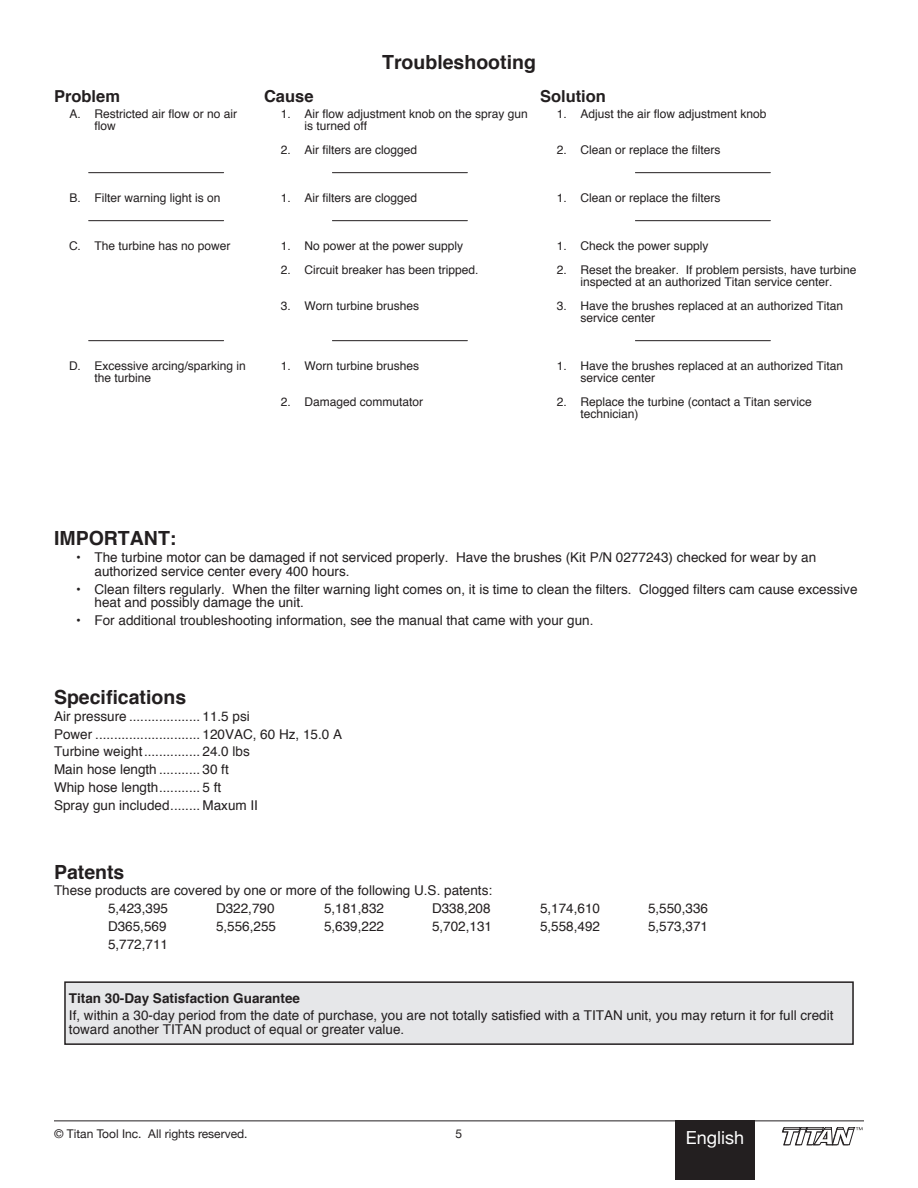
<style>
.page{position:relative;width:918px;height:1188px;background:#fff}
.page>*{position:absolute;margin:0;border:0;box-sizing:border-box;transform-origin:0 0}
.t1{font:700 19.5px "Helvetica";color:#231f20}
.t2{font:18px "Helvetica Neue";color:#fff}
.t3{font:700 16.5px "Helvetica";color:#231f20}
.t4{font:13.5px/13.5px "Helvetica";color:#231f20}
.t5{font:700 13.5px "Helvetica";color:#231f20}
.t6{font:12px/12px "Helvetica";color:#231f20}
.t7{font:12px "Helvetica Neue";color:#231f20}
</style>
<div class="page">
<hr style="left:54px;top:1120px;width:810px;height:1px;background:#231f20">
<div style="left:675px;top:1120px;width:80px;height:60px;background:#231f20"></div>
<svg style="left:782px;top:1127px;width:80px;height:18px"></svg>
<div style="left:65px;top:982px;width:788px;height:62px;background:#e6e7e9"></div>
<div style="left:64px;top:981px;width:790px;height:64px;border:2px solid #231f20"></div>
<hr style="left:89px;top:172px;width:135px;height:1px;background:#231f20">
<hr style="left:89px;top:220px;width:135px;height:1px;background:#231f20">
<hr style="left:89px;top:340px;width:135px;height:1px;background:#231f20">
<hr style="left:332px;top:172px;width:135px;height:1px;background:#231f20">
<hr style="left:332px;top:220px;width:135px;height:1px;background:#231f20">
<hr style="left:332px;top:340px;width:135px;height:1px;background:#231f20">
<hr style="left:635px;top:172px;width:135px;height:1px;background:#231f20">
<hr style="left:635px;top:220px;width:135px;height:1px;background:#231f20">
<hr style="left:635px;top:340px;width:135px;height:1px;background:#231f20">
<p class="t3" style="left:54px;top:83px;width:68px">Problem</p>
<p class="t6" style="left:94px;top:108px;width:144px;text-indent:-25px">A. Restricted air flow or no air flow</p>
<p class="t6" style="left:70px;top:192px;width:152px">B. Filter warning light is on</p>
<p class="t6" style="left:69px;top:240px;width:163px">C. The turbine has no power</p>
<p class="t6" style="left:94px;top:360px;width:153px;text-indent:-26px">D. Excessive arcing/sparking in the turbine</p>
<h1 class="t1" style="left:382px;top:46px;width:155px">Troubleshooting</h1>
<p class="t3" style="left:264px;top:83px;width:51px">Cause</p>
<p class="t6" style="left:304px;top:108px;width:225px;text-indent:-24px">1. Air flow adjustment knob on the spray gun is turned off</p>
<p class="t6" style="left:281px;top:144px;width:138px">2. Air filters are clogged</p>
<p class="t6" style="left:281px;top:192px;width:138px">1. Air filters are clogged</p>
<p class="t6" style="left:281px;top:240px;width:184px">1. No power at the power supply</p>
<p class="t6" style="left:281px;top:264px;width:199px">2. Circuit breaker has been tripped.</p>
<p class="t6" style="left:281px;top:300px;width:140px">3. Worn turbine brushes</p>
<p class="t6" style="left:281px;top:360px;width:140px">1. Worn turbine brushes</p>
<p class="t6" style="left:281px;top:396px;width:144px">2. Damaged commutator</p>
<p class="t3" style="left:540px;top:83px;width:67px">Solution</p>
<p class="t6" style="left:557px;top:108px;width:211px">1. Adjust the air flow adjustment knob</p>
<p class="t6" style="left:557px;top:144px;width:165px">2. Clean or replace the filters</p>
<p class="t6" style="left:557px;top:192px;width:165px">1. Clean or replace the filters</p>
<p class="t6" style="left:557px;top:240px;width:153px">1. Check the power supply</p>
<p class="t6" style="left:557px;top:264px;width:301px;text-align:center">2. Reset the breaker. If problem persists, have turbine inspected at an authorized Titan service center.</p>
<p class="t6" style="left:580px;top:300px;width:264px;text-indent:-24px">3. Have the brushes replaced at an authorized Titan service center</p>
<p class="t6" style="left:580px;top:360px;width:264px;text-indent:-24px">1. Have the brushes replaced at an authorized Titan service center</p>
<p class="t6" style="left:580px;top:396px;width:233px;text-indent:-24px">2. Replace the turbine (contact a Titan service technician)</p>
<h1 class="t1" style="left:54px;top:523px;width:124px">IMPORTANT:</h1>
<p class="t4" style="left:94px;top:551px;width:723px;text-indent:-18px">• The turbine motor can be damaged if not serviced properly. Have the brushes (Kit P/N 0277243) checked for wear by an authorized service center every 400 hours.</p>
<p class="t4" style="left:94px;top:582px;width:765px;text-indent:-18px">• Clean filters regularly. When the filter warning light comes on, it is time to clean the filters. Clogged filters cam cause excessive heat and possibly damage the unit.</p>
<p class="t4" style="left:76px;top:614px;width:519px">• For additional troubleshooting information, see the manual that came with your gun.</p>
<h1 class="t1" style="left:54px;top:681px;width:134px">Specifications</h1>
<p class="t4" style="left:54px;top:710px;width:74px">Air pressure</p>
<p class="t4" style="left:202px;top:710px;width:49px">11.5 psi</p>
<p class="t4" style="left:54px;top:728px;width:40px">Power</p>
<p class="t4" style="left:202px;top:728px;width:141px">120VAC, 60 Hz, 15.0 A</p>
<p class="t4" style="left:54px;top:745px;width:90px">Turbine weight</p>
<p class="t4" style="left:202px;top:745px;width:49px">24.0 lbs</p>
<p class="t4" style="left:54px;top:763px;width:104px">Main hose length</p>
<p class="t4" style="left:202px;top:763px;width:28px">30 ft</p>
<p class="t4" style="left:54px;top:781px;width:106px">Whip hose length</p>
<p class="t4" style="left:202px;top:781px;width:20px">5 ft</p>
<p class="t4" style="left:54px;top:799px;width:117px">Spray gun included</p>
<p class="t4" style="left:202px;top:799px;width:57px">Maxum II</p>
<h1 class="t1" style="left:54px;top:856px;width:72px">Patents</h1>
<p class="t4" style="left:108px;top:882px;width:386px;line-height:17.9px;text-indent:-54px">These products are covered by one or more of the following U.S. patents:<br>5,423,395</p>
<p class="t4" style="left:216px;top:902px;width:60px">D322,790</p>
<p class="t4" style="left:324px;top:902px;width:62px">5,181,832</p>
<p class="t4" style="left:432px;top:902px;width:60px">D338,208</p>
<p class="t4" style="left:540px;top:902px;width:62px">5,174,610</p>
<p class="t4" style="left:648px;top:902px;width:62px">5,550,336</p>
<p class="t4" style="left:108px;top:920px;width:60px">D365,569</p>
<p class="t4" style="left:216px;top:920px;width:62px">5,556,255</p>
<p class="t4" style="left:324px;top:920px;width:62px">5,639,222</p>
<p class="t4" style="left:432px;top:920px;width:62px">5,702,131</p>
<p class="t4" style="left:540px;top:920px;width:62px">5,558,492</p>
<p class="t4" style="left:648px;top:920px;width:62px">5,573,371</p>
<p class="t4" style="left:108px;top:938px;width:62px">5,772,711</p>
<p class="t5" style="left:69px;top:987px;width:233px">Titan 30-Day Satisfaction Guarantee</p>
<p class="t4" style="left:69px;top:1009px;width:532px">If, within a 30-day period from the date of purchase, you are not totally satisfied with a Titan</p>
<p class="t4" style="left:627px;top:1009px;width:209px">unit, you may return it for full credit</p>
<p class="t4" style="left:69px;top:1023px;width:111px">toward another Titan</p>
<p class="t4" style="left:206px;top:1023px;width:200px">product of equal or greater value.</p>
<p class="t7" style="left:54px;top:1126px;width:195px">© Titan Tool Inc. All rights reserved.</p>
<p class="t7" style="left:456px;top:1126px;width:8px">5</p>
<h2 class="t2" style="left:686px;top:1127px;width:60px">English</h2>
</div>
